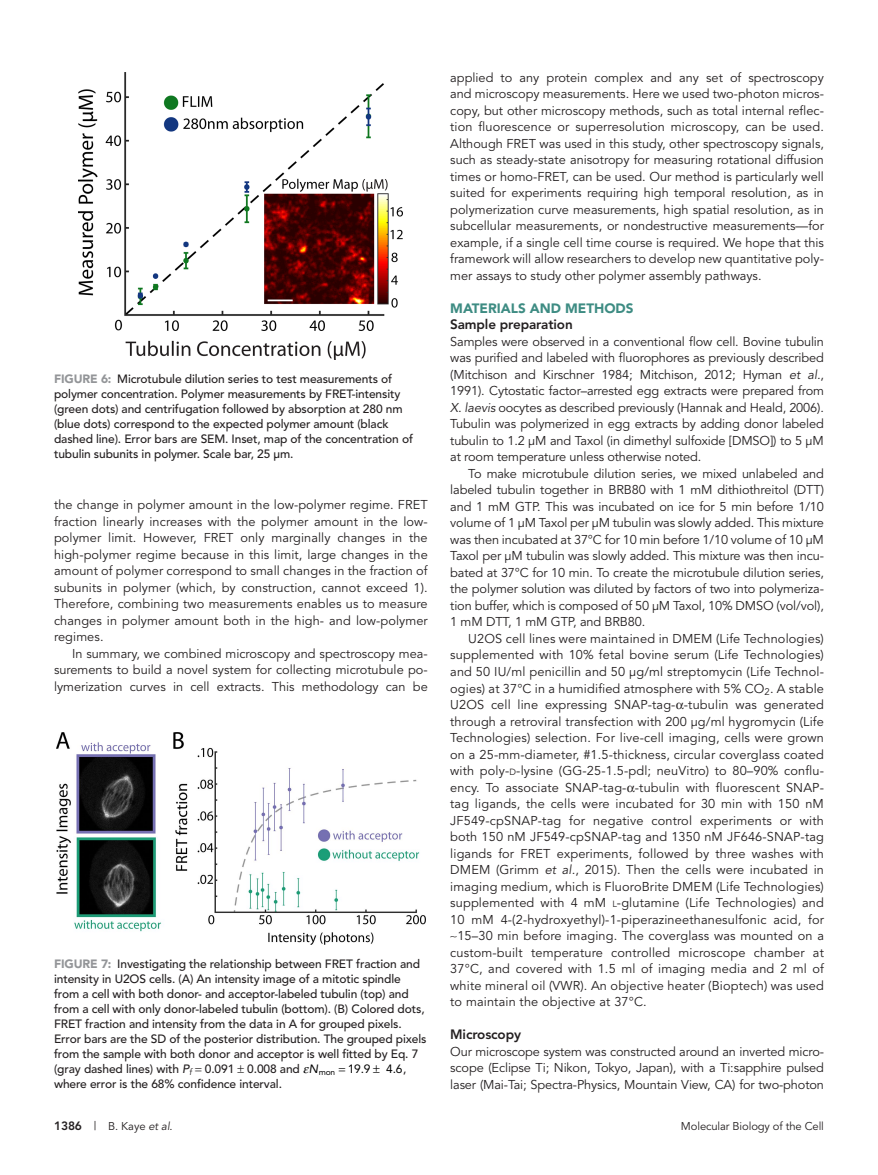
<style>
.page{position:relative;width:878px;height:1175px;background:#fff}
.page>*{position:absolute;margin:0;border:0;box-sizing:border-box;transform-origin:0 0}
.H2afterH1{font:800 13.5px "Avenir";letter-spacing:-.01em;color:#231f20}
.t1{font:900 13.5px "Avenir";color:#3e8c83}
.Para{font:12.75px/16.5px "Avenir";color:#231f20;text-align:justify}
.ParaFL{font:12.75px/16.5px "Avenir";letter-spacing:-.01em;color:#231f20;text-align:justify}
.FigCaption{font:500 12px/15px "Avenir";letter-spacing:-.01em;color:#231f20}
.t2{font:12px "Avenir";color:#000}
.t3{font:11.25px "Avenir";letter-spacing:-.01em;color:#231f20}
.s1{font-weight:900;color:#939598}
.s2{font-style:italic}
.s3{font-weight:500;color:#231f20}
.s4{font-size:8.85px}
.s5{font-weight:800;font-size:12px}
.s6{font-size:12px}
</style>
<div class="page">
<img style="left:79px;top:72px;width:324px;height:287px">
<img style="left:56px;top:732px;width:369px;height:212px">
<p class="FigCaption" style="left:54px;top:372px;width:360px"><span class="s1">FIGURE 6:</span> Microtubule dilution series to test measurements of polymer concentration. Polymer measurements by FRET-intensity (green dots) and centrifugation followed by absorption at 280 nm (blue dots) correspond to the expected polymer amount (black dashed line). Error bars are SEM. Inset, map of the concentration of tubulin subunits in polymer. Scale bar, 25 μm.</p>
<p class="Para" style="left:54px;top:497px;width:375px">the change in polymer amount in the low-polymer regime. FRET fraction linearly increases with the polymer amount in the low&shy;polymer limit. However, FRET only marginally changes in the high-polymer regime because in this limit, large changes in the amount of polymer correspond to small changes in the fraction of subunits in polymer (which, by construction, cannot exceed 1).<br>Therefore, combining two measurements enables us to measure changes in polymer amount both in the high- and low-polymer regimes.</p>
<p class="Para" style="left:54px;top:645px;width:375px;text-indent:18px">In summary, we combined microscopy and spectroscopy mea&shy;surements to build a novel system for collecting microtubule po&shy;lymerization curves in cell extracts. This methodology can be</p>
<p class="FigCaption" style="left:54px;top:956px;width:374px"><span class="s1">FIGURE 7:</span> Investigating the relationship between FRET fraction and intensity in U2OS cells. (A) An intensity image of a mitotic spindle from a cell with both donor- and acceptor-labeled tubulin (top) and from a cell with only donor-labeled tubulin (bottom). (B) Colored dots, FRET fraction and intensity from the data in A for grouped pixels.<br>Error bars are the SD of the posterior distribution. The grouped pixels from the sample with both donor and acceptor is well fitted by Eq. 7 (gray dashed lines) with <span class="s2">P</span><sub>f</sub> 0.091 0.008 and</p>
<p class="t2" style="left:309px;top:1061px;width:63px"><span class="s2">N</span><sub>mon</sub> 19.9</p>
<p class="t2" style="left:386px;top:1061px;width:22px">4.6<span class="s3">,</span></p>
<p class="FigCaption" style="left:54px;top:1076px;width:229px">where error is the 68% confidence interval.</p>
<p class="Para" style="left:450px;top:69px;width:375px">applied to any protein complex and any set of spectroscopy and microscopy measurements. Here we used two-photon micros&shy;copy, but other microscopy methods, such as total internal reflec&shy;tion fluorescence or superresolution microscopy, can be used.<br>Although FRET was used in this study, other spectroscopy signals, such as steady-state anisotropy for measuring rotational diffusion times or homo-FRET, can be used. Our method is particularly well suited for experiments requiring high temporal resolution, as in polymerization curve measurements, high spatial resolution, as in subcellular measurements, or nondestructive measurements—for example, if a single cell time course is required. We hope that this framework will allow researchers to develop new quantitative poly&shy;mer assays to study other polymer assembly pathways.</p>
<h1 class="t1" style="left:450px;top:300px;width:185px">MATERIALS AND METHODS</h1>
<p class="H2afterH1" style="left:450px;top:317px;width:124px">Sample preparation</p>
<p class="ParaFL" style="left:450px;top:333px;width:375px">Samples were observed in a conventional flow cell. Bovine tubulin was purified and labeled with fluorophores as previously described (Mitchison and Kirschner 1984; Mitchison, 2012; Hyman <span class="s2">et al.</span>, 1991). Cytostatic factor–arrested egg extracts were prepared from <span class="s2">X. laevis</span> oocytes as described previously (Hannak and Heald, 2006).<br>Tubulin was polymerized in egg extracts by adding donor labeled tubulin to 1.2 μM and Taxol (in dimethyl sulfoxide [DMSO]) to 5 μM at room temperature unless otherwise noted.</p>
<p class="Para" style="left:450px;top:465px;width:375px;text-indent:18px">To make microtubule dilution series, we mixed unlabeled and labeled tubulin together in BRB80 with 1 mM dithiothreitol (DTT) and 1 mM GTP. This was incubated on ice for 5 min before 1/10 volume of 1 μM Taxol per μM tubulin was slowly added. This mixture was then incubated at 37°C for 10 min before 1/10 volume of 10 μM Taxol per μM tubulin was slowly added. This mixture was then incu&shy;bated at 37°C for 10 min. To create the microtubule dilution series, the polymer solution was diluted by factors of two into polymeriza&shy;tion buffer, which is composed of 50 μM Taxol, 10% DMSO (vol/vol), 1 mM DTT, 1 mM GTP, and BRB80.</p>
<p class="Para" style="left:450px;top:630px;width:375px;text-indent:18px">U2OS cell lines were maintained in DMEM (Life Technologies) supplemented with 10% fetal bovine serum (Life Technologies) and 50 IU/ml penicillin and 50 μg/ml streptomycin (Life Technol&shy;ogies) at 37°C in a humidified atmosphere with 5% CO<sub>2</sub>. A stable U2OS cell line expressing SNAP-tag- -tubulin was generated through a retroviral transfection with 200 μg/ml hygromycin (Life Technologies) selection. For live-cell imaging, cells were grown on a 25-mm-diameter, #1.5-thickness, circular coverglass coated with poly-<span class="s4">d</span>-lysine (GG-25-1.5-pdl; neuVitro) to 80–90% conflu&shy;ency. To associate SNAP-tag- -tubulin with fluorescent SNAP&shy;tag ligands, the cells were incubated for 30 min with 150 nM JF549-cpSNAP-tag for negative control experiments or with both 150 nM JF549-cpSNAP-tag and 1350 nM JF646-SNAP-tag ligands for FRET experiments, followed by three washes with DMEM (Grimm <span class="s2">et al.</span>, 2015). Then the cells were incubated in imaging medium, which is FluoroBrite DMEM (Life Technologies) supplemented with 4 mM <span class="s4">l</span>-glutamine (Life Technologies) and 10 mM 4-(2-hydroxyethyl)-1-piperazineethanesulfonic acid, for ∼15–30 min before imaging. The coverglass was mounted on a custom-built temperature controlled microscope chamber at 37°C, and covered with 1.5 ml of imaging media and 2 ml of white mineral oil (VWR). An objective heater (Bioptech) was used to maintain the objective at 37°C.</p>
<h2 class="H2afterH1" style="left:450px;top:1026px;width:72px">Microscopy</h2>
<p class="ParaFL" style="left:450px;top:1043px;width:375px">Our microscope system was constructed around an inverted micro&shy;scope (Eclipse Ti; Nikon, Tokyo, Japan), with a Ti:sapphire pulsed laser (Mai-Tai; Spectra-Physics, Mountain View, CA) for two-photon</p>
<p class="t3" style="left:54px;top:1119px;width:120px"><span class="s5">1386</span> <span class="s6">|</span> B. Kaye <span class="s2">et al</span>.</p>
<p class="t3" style="left:681px;top:1119px;width:144px">Molecular Biology of the Cell</p>
</div>
